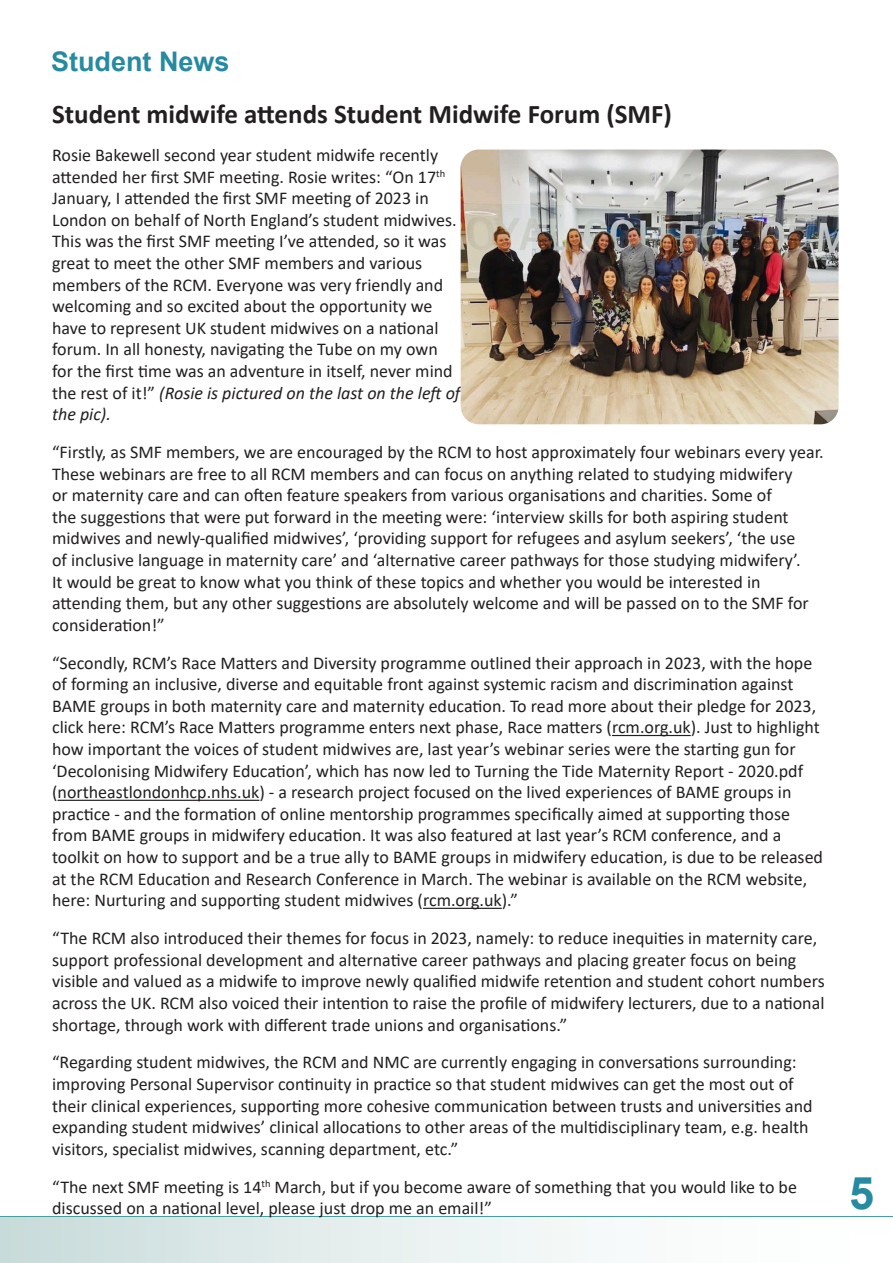
<style>
.page{position:relative;width:893px;height:1263px;background:#fff}
.page>*{position:absolute;margin:0;border:0;box-sizing:border-box;transform-origin:0 0}
.t1{font:700 45px "Arial";color:#268aa1}
.t2{font:700 27px "Calibri";color:#231f20}
.Section_Headers{font:700 27px "Arial";color:#268aa1}
.t3{font:18px/21.6px "Calibri";color:#231f20}
.s1{font-style:italic}
</style>
<div class="page">
<div style="left:0;top:1216px;width:893px;height:5px;background:#479e9a"></div>
<div style="left:0;top:1217px;width:893px;height:46px;background:linear-gradient(to right,#ccdedd,#fff)"></div>
<hr style="left:612px;top:735px;width:79px;height:1px;background:#231f20">
<hr style="left:58px;top:800px;width:201px;height:1px;background:#231f20">
<hr style="left:423px;top:908px;width:79px;height:1px;background:#231f20">
<img style="left:461px;top:150px;width:378px;height:274px">
<p class="Section_Headers" style="left:51px;top:43px;width:180px">Student News</p>
<p class="t2" style="left:52px;top:95px;width:621px">Student midwife attends Student Midwife Forum (SMF)</p>
<p class="t3" style="left:52px;top:144px;width:410px">Rosie Bakewell second year student midwife recently attended her first SMF meeting. Rosie writes: “On 17<sup>th </sup>January, I attended the first SMF meeting of 2023 in London on behalf of North England’s student midwives.<br>This was the first SMF meeting I’ve attended, so it was great to meet the other SMF members and various members of the RCM. Everyone was very friendly and welcoming and so excited about the opportunity we have to represent UK student midwives on a national forum. In all honesty, navigating the Tube on my own for the first time was an adventure in itself, never mind the rest of it!” <span class="s1">(Rosie is pictured on the last on the left of the pic).</span></p>
<p class="t3" style="left:52px;top:441px;width:773px">“Firstly, as SMF members, we are encouraged by the RCM to host approximately four webinars every year.<br>These webinars are free to all RCM members and can focus on anything related to studying midwifery<br>or maternity care and can often feature speakers from various organisations and charities. Some of<br>the suggestions that were put forward in the meeting were: ‘interview skills for both aspiring student midwives and newly-qualified midwives’, ‘providing support for refugees and asylum seekers’, ‘the use<br>of inclusive language in maternity care’ and ‘alternative career pathways for those studying midwifery’.<br>It would be great to know what you think of these topics and whether you would be interested in attending them, but any other suggestions are absolutely welcome and will be passed on to the SMF for consideration!”</p>
<p class="t3" style="left:52px;top:651px;width:772px">“Secondly, RCM’s Race Matters and Diversity programme outlined their approach in 2023, with the hope of forming an inclusive, diverse and equitable front against systemic racism and discrimination against BAME groups in both maternity care and maternity education. To read more about their pledge for 2023, click here: RCM’s Race Matters programme enters next phase, Race matters (rcm.org.uk). Just to highlight how important the voices of student midwives are, last year’s webinar series were the starting gun for ‘Decolonising Midwifery Education’, which has now led to Turning the Tide Maternity Report - 2020.pdf (northeastlondonhcp.nhs.uk) - a research project focused on the lived experiences of BAME groups in practice - and the formation of online mentorship programmes specifically aimed at supporting those from BAME groups in midwifery education. It was also featured at last year’s RCM conference, and a toolkit on how to support and be a true ally to BAME groups in midwifery education, is due to be released at the RCM Education and Research Conference in March. The webinar is available on the RCM website, here: Nurturing and supporting student midwives (rcm.org.uk).”</p>
<p class="t3" style="left:52px;top:927px;width:774px">“The RCM also introduced their themes for focus in 2023, namely: to reduce inequities in maternity care, support professional development and alternative career pathways and placing greater focus on being visible and valued as a midwife to improve newly qualified midwife retention and student cohort numbers across the UK. RCM also voiced their intention to raise the profile of midwifery lecturers, due to a national shortage, through work with different trade unions and organisations.”</p>
<p class="t3" style="left:52px;top:1051px;width:762px">“Regarding student midwives, the RCM and NMC are currently engaging in conversations surrounding: improving Personal Supervisor continuity in practice so that student midwives can get the most out of their clinical experiences, supporting more cohesive communication between trusts and universities and expanding student midwives’ clinical allocations to other areas of the multidisciplinary team, e.g. health visitors, specialist midwives, scanning department, etc.”</p>
<p class="t3" style="left:52px;top:1175px;width:746px">“The next SMF meeting is 14<sup>th</sup> March, but if you become aware of something that you would like to be discussed on a national level, please just drop me an email!”</p>
<h1 class="t1" style="left:849px;top:1162px;width:27px">5</h1>
</div>
